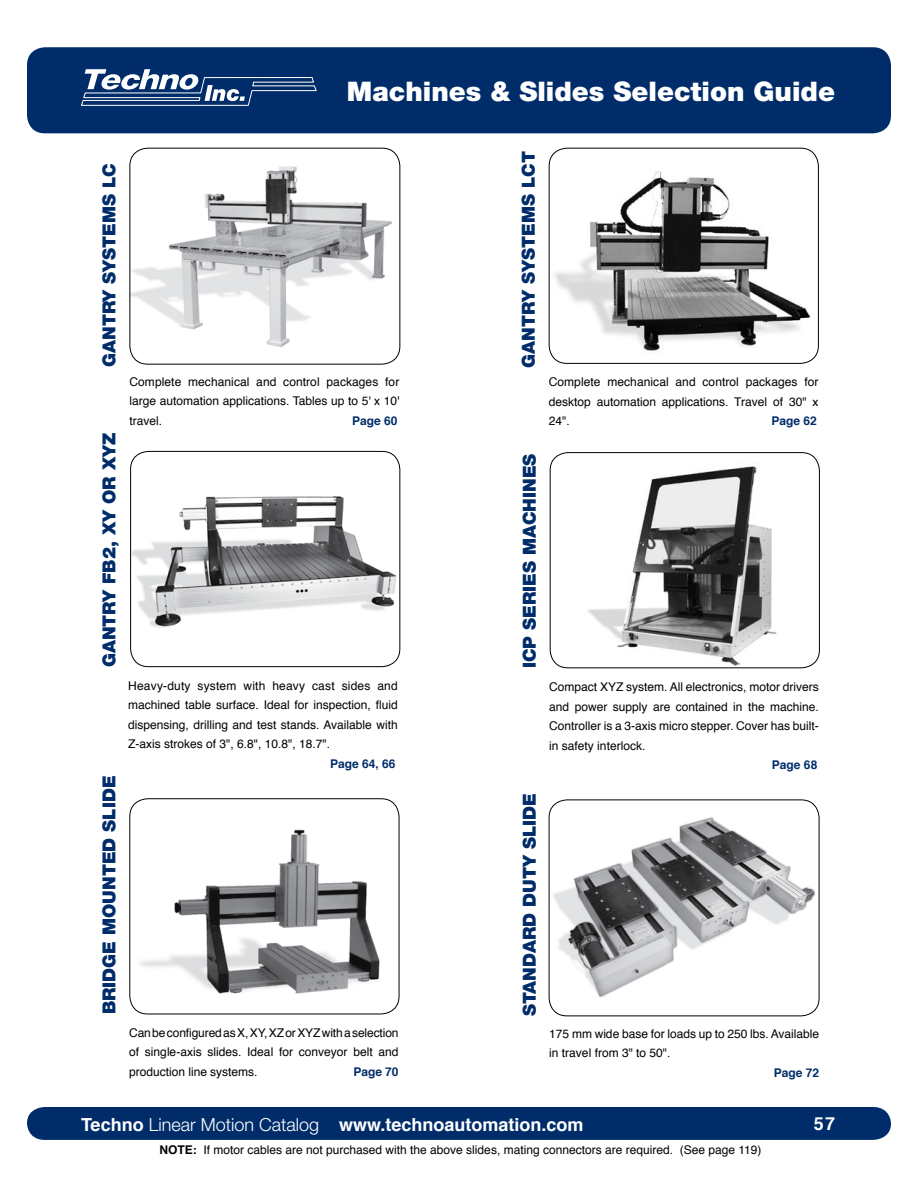
<style>
.page{position:relative;width:918px;height:1188px;background:#fff}
.page>*{position:absolute;margin:0;border:0;box-sizing:border-box;transform-origin:0 0}
.t1{font:900 27px "Helvetica Neue";color:#fff}
.t2{font:900 18px "Helvetica Neue";color:#002d6a}
.t3{font:700 18px "Helvetica";color:#fff}
.t4{font:12px/19.5px "Helvetica";color:#000;text-align:justify}
.t5{font:700 12px "Helvetica";color:#002d6a}
.s1{font-family:"Helvetica Neue";font-weight:300}
.s2{font-weight:700}
</style>
<div class="page">
<div style="left:27px;top:47px;width:864px;height:86px;background:#002d6a;border-radius:18px"></div>
<svg style="left:81px;top:69px;width:236px;height:37px"></svg>
<div style="left:27px;top:1107px;width:864px;height:33px;background:#002d6a"></div>
<img style="left:553px;top:817px;width:263px;height:180px">
<div style="left:549px;top:800px;width:270px;height:216px;border:1px solid #000;border-radius:18px"></div>
<img style="left:140px;top:829px;width:240px;height:165px">
<div style="left:129px;top:798px;width:270px;height:216px;border:1px solid #000;border-radius:18px"></div>
<img style="left:131px;top:166px;width:261px;height:182px">
<div style="left:129px;top:148px;width:271px;height:217px;border:1px solid #000;border-radius:18px"></div>
<img style="left:132px;top:496px;width:265px;height:132px">
<div style="left:130px;top:451px;width:270px;height:216px;border:1px solid #000;border-radius:18px"></div>
<img style="left:587px;top:463px;width:190px;height:203px">
<div style="left:550px;top:452px;width:270px;height:216px;border:1px solid #000;border-radius:18px"></div>
<img style="left:550px;top:158px;width:268px;height:195px">
<div style="left:549px;top:148px;width:270px;height:216px;border:1px solid #000;border-radius:18px"></div>
<h1 class="t1" style="left:347px;top:75px;width:490px">Machines &amp; Slides Selection Guide</h1>
<h2 class="t2" style="left:98px;top:367px;width:204px;rotate:-90deg">gantry systems lc</h2>
<h2 class="t2" style="left:98px;top:667px;width:236px;rotate:-90deg">gantry FB2, XY or xyz</h2>
<h2 class="t2" style="left:98px;top:1014px;width:240px;rotate:-90deg">BRIDGE MOUNTED SLIDE</h2>
<p class="t4" style="left:129px;top:372px;width:271px">Complete mechanical and control packages for large automation applications. Tables up to 5' x 10' travel.</p>
<p class="t5" style="left:352px;top:411px;width:47px">Page 60</p>
<p class="t4" style="left:128px;top:676px;width:271px">Heavy-duty system with heavy cast sides and machined table surface. Ideal for inspection, fluid dispensing, drilling and test stands. Available with Z-axis strokes of 3", 6.8", 10.8", 18.7".</p>
<p class="t5" style="left:330px;top:754px;width:67px">Page 64, 66</p>
<p class="t4" style="left:129px;top:1023px;width:271px">Can be configured as X, XY, XZ or XYZ with a selection of single-axis slides. Ideal for conveyor belt and production line systems.</p>
<p class="t5" style="left:353px;top:1062px;width:47px">Page 70</p>
<h2 class="t2" style="left:518px;top:368px;width:218px;rotate:-90deg">gantry systems lcT</h2>
<h2 class="t2" style="left:519px;top:668px;width:216px;rotate:-90deg">ICP SERIES MACHINES</h2>
<h2 class="t2" style="left:519px;top:1016px;width:223px;rotate:-90deg">STANDARD DUTY Slide</h2>
<p class="t4" style="left:549px;top:373px;width:271px">Complete mechanical and control packages for desktop automation applications. Travel of 30" x 24".</p>
<p class="t5" style="left:771px;top:411px;width:47px">Page 62</p>
<p class="t4" style="left:549px;top:677px;width:271px">Compact XYZ system. All electronics, motor drivers and power supply are contained in the machine.<br>Controller is a 3-axis micro stepper. Cover has built&shy;in safety interlock.</p>
<p class="t5" style="left:772px;top:755px;width:47px">Page 68</p>
<p class="t4" style="left:549px;top:1024px;width:271px">175 mm wide base for loads up to 250 lbs. Available in travel from 3" to 50".</p>
<p class="t5" style="left:774px;top:1063px;width:47px">Page 72</p>
<h2 class="t3" style="left:81px;top:1110px;width:504px">Techno <span class="s1">Linear Motion Catalog</span> www.technoautomation.com</h2>
<h2 class="t3" style="left:814px;top:1109px;width:23px">57</h2>
<p class="t4" style="left:160px;top:1140px;width:604px"><span class="s2">NOTE:</span> If motor cables are not purchased with the above slides, mating connectors are required. (See page 119)</p>
</div>
